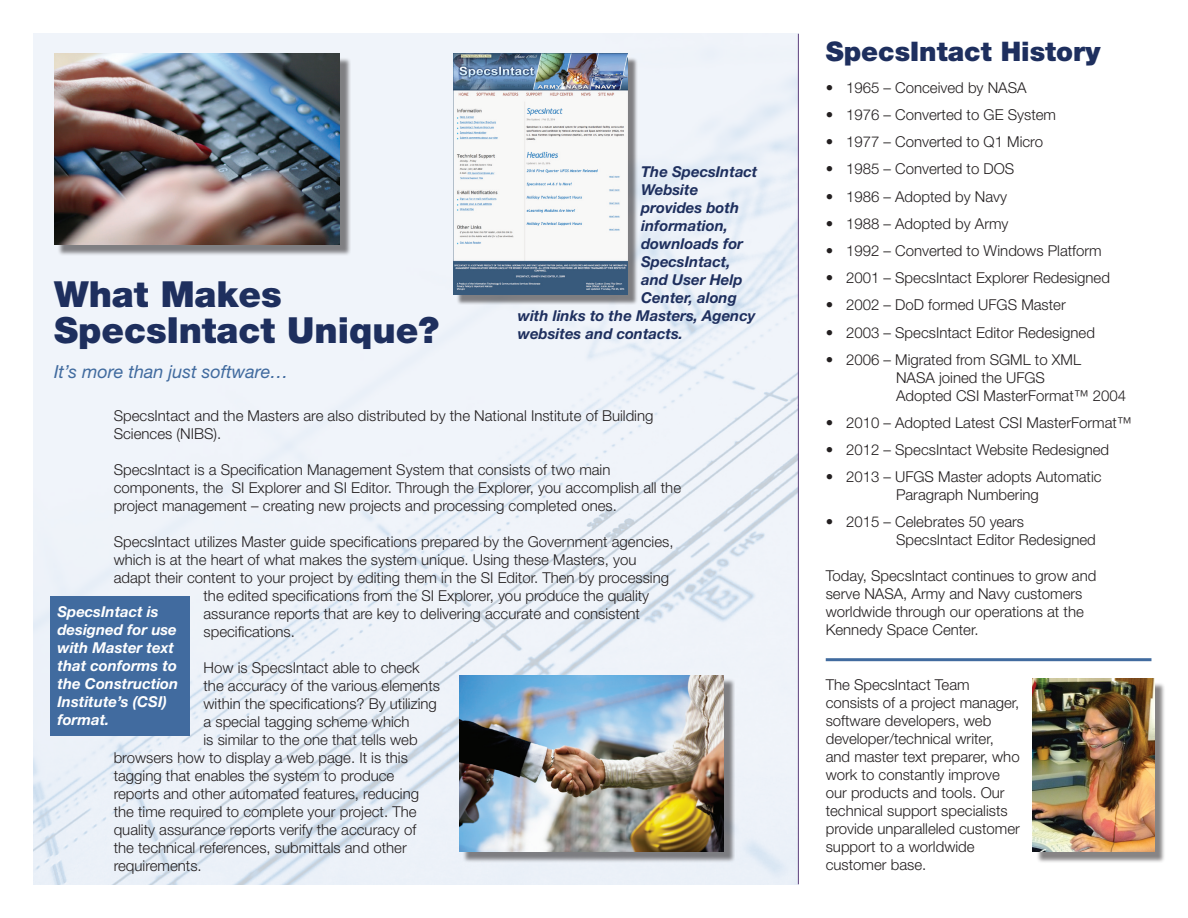
<style>
.page{position:relative;width:1188px;height:918px;background:#fff}
.page>*{position:absolute;margin:0;border:0;box-sizing:border-box;transform-origin:0 0}
.t1{font:900 36px/36px "Helvetica Neue LT Std";color:#1e2f5e}
.t2{font:900 27px "Helvetica Neue LT Std";color:#1e2f5e}
.t3{font:italic 18px "Helvetica Neue LT Std";color:#416b9f}
.t4{font:300 15px/18px "Helvetica Neue LT Std";color:#231f20}
.t5{font:italic 700 15px "Helvetica Neue LT Std";color:#1e2f5e}
.t6{font:italic 700 15px/18px "Helvetica Neue LT Std";color:#fff}
</style>
<div class="page">
<img style="left:34px;top:34px;width:764px;height:850px">
<hr style="left:798px;top:34px;width:1px;height:850px;background:#5d407d">
<div style="left:457px;top:57px;width:181px;height:248px;background:#231f20;opacity:.55"></div>
<img style="left:453px;top:54px;width:175px;height:241px">
<div style="left:58px;top:58px;width:293px;height:198px;background:#231f20;opacity:.55"></div>
<img style="left:54px;top:54px;width:286px;height:191px">
<div style="left:463px;top:679px;width:272px;height:184px;background:#231f20;opacity:.55"></div>
<img style="left:459px;top:675px;width:265px;height:176px">
<div style="left:51px;top:596px;width:139px;height:140px;background:#416b9f"></div>
<div style="left:1036px;top:682px;width:130px;height:182px;background:#231f20;opacity:.55"></div>
<img style="left:1033px;top:679px;width:121px;height:173px">
<hr style="left:826px;top:658px;width:325px;height:3px;background:#416b9f">
<h1 class="t1" style="left:54px;top:276px;width:387px">What Makes<br>SpecsIntact Unique?</h1>
<p class="t3" style="left:54px;top:361px;width:236px">It’s more than just software…</p>
<p class="t5" style="left:641px;top:162px;width:118px">The SpecsIntact</p>
<p class="t5" style="left:641px;top:180px;width:59px">Website</p>
<p class="t5" style="left:641px;top:198px;width:100px">provides both</p>
<p class="t5" style="left:641px;top:216px;width:88px">information,</p>
<p class="t5" style="left:641px;top:234px;width:103px">downloads for</p>
<p class="t5" style="left:641px;top:252px;width:91px">SpecsIntact,</p>
<p class="t5" style="left:641px;top:270px;width:103px">and User Help</p>
<p class="t5" style="left:641px;top:288px;width:97px">Center, along</p>
<p class="t5" style="left:518px;top:306px;width:239px">with links to the Masters, Agency</p>
<p class="t5" style="left:518px;top:324px;width:167px">websites and contacts.</p>
<p class="t4" style="left:114px;top:406px;width:541px">SpecsIntact and the Masters are also distributed by the National Institute of Building<br>Sciences (NIBS).</p>
<p class="t4" style="left:114px;top:460px;width:569px">SpecsIntact is a Specification Management System that consists of two main components, the SI Explorer and SI Editor. Through the Explorer, you accomplish all the project management – creating new projects and processing completed ones.</p>
<p class="t4" style="left:114px;top:532px;width:561px">SpecsIntact utilizes Master guide specifications prepared by the Government agencies,</p>
<p class="t4" style="left:114px;top:550px;width:524px">which is at the heart of what makes the system unique. Using these Masters, you</p>
<p class="t4" style="left:114px;top:568px;width:557px">adapt their content to your project by editing them in the SI Editor. Then by processing</p>
<p class="t4" style="left:204px;top:586px;width:447px">the edited specifications from the SI Explorer, you produce the quality</p>
<p class="t4" style="left:204px;top:604px;width:438px">assurance reports that are key to delivering accurate and consistent</p>
<p class="t4" style="left:204px;top:622px;width:93px">specifications.</p>
<p class="t4" style="left:204px;top:658px;width:218px">How is SpecsIntact able to check</p>
<p class="t4" style="left:204px;top:676px;width:238px">the accuracy of the various elements</p>
<p class="t4" style="left:204px;top:694px;width:235px">within the specifications? By utilizing</p>
<p class="t4" style="left:204px;top:712px;width:208px">a special tagging scheme which</p>
<p class="t4" style="left:204px;top:730px;width:216px">is similar to the one that tells web</p>
<p class="t4" style="left:114px;top:748px;width:296px">browsers how to display a web page. It is this</p>
<p class="t4" style="left:114px;top:766px;width:282px">tagging that enables the system to produce</p>
<p class="t4" style="left:114px;top:784px;width:307px">reports and other automated features, reducing</p>
<p class="t4" style="left:114px;top:802px;width:304px">the time required to complete your project. The</p>
<p class="t4" style="left:114px;top:820px;width:304px">quality assurance reports verify the accuracy of</p>
<p class="t4" style="left:114px;top:838px;width:295px">the technical references, submittals and other</p>
<p class="t4" style="left:114px;top:856px;width:90px">requirements.</p>
<p class="t6" style="left:57px;top:602px;width:122px">SpecsIntact is designed for use with Master text that conforms to the Construction<br>Institute’s (CSI) format.</p>
<h2 class="t2" style="left:826px;top:36px;width:276px">SpecsIntact History</h2>
<p class="t4" style="left:826px;top:78px;width:202px">• 1965 – Conceived by NASA</p>
<p class="t4" style="left:826px;top:105px;width:232px">• 1976 – Converted to GE System</p>
<p class="t4" style="left:826px;top:133px;width:219px">• 1977 – Converted to Q1 Micro</p>
<p class="t4" style="left:826px;top:160px;width:190px">• 1985 – Converted to DOS</p>
<p class="t4" style="left:826px;top:187px;width:183px">• 1986 – Adopted by Navy</p>
<p class="t4" style="left:826px;top:214px;width:184px">• 1988 – Adopted by Army</p>
<p class="t4" style="left:826px;top:241px;width:277px">• 1992 – Converted to Windows Platform</p>
<p class="t4" style="left:826px;top:269px;width:286px">• 2001 – SpecsIntact Explorer Redesigned</p>
<p class="t4" style="left:826px;top:296px;width:242px">• 2002 – DoD formed UFGS Master</p>
<p class="t4" style="left:826px;top:323px;width:271px">• 2003 – SpecsIntact Editor Redesigned</p>
<p class="t4" style="left:896px;top:350px;width:232px;text-indent:-70px">• 2006 – Migrated from SGML to XML<br>NASA joined the UFGS<br>Adopted CSI MasterFormat™ 2004</p>
<p class="t4" style="left:826px;top:413px;width:307px">• 2010 – Adopted Latest CSI MasterFormat™</p>
<p class="t4" style="left:826px;top:440px;width:285px">• 2012 – SpecsIntact Website Redesigned</p>
<p class="t4" style="left:826px;top:468px;width:277px;text-align:center">• 2013 – UFGS Master adopts Automatic<br>Paragraph Numbering</p>
<p class="t4" style="left:896px;top:513px;width:201px;text-indent:-70px">• 2015 – Celebrates 50 years<br>SpecsIntact Editor Redesigned</p>
<p class="t4" style="left:826px;top:567px;width:272px">Today, SpecsIntact continues to grow and serve NASA, Army and Navy customers worldwide through our operations at the Kennedy Space Center.</p>
<p class="t4" style="left:826px;top:676px;width:196px">The SpecsIntact Team consists of a project manager, software developers, web developer/technical writer, and master text preparer, who work to constantly improve our products and tools. Our technical support specialists provide unparalleled customer support to a worldwide customer base.</p>
</div>
